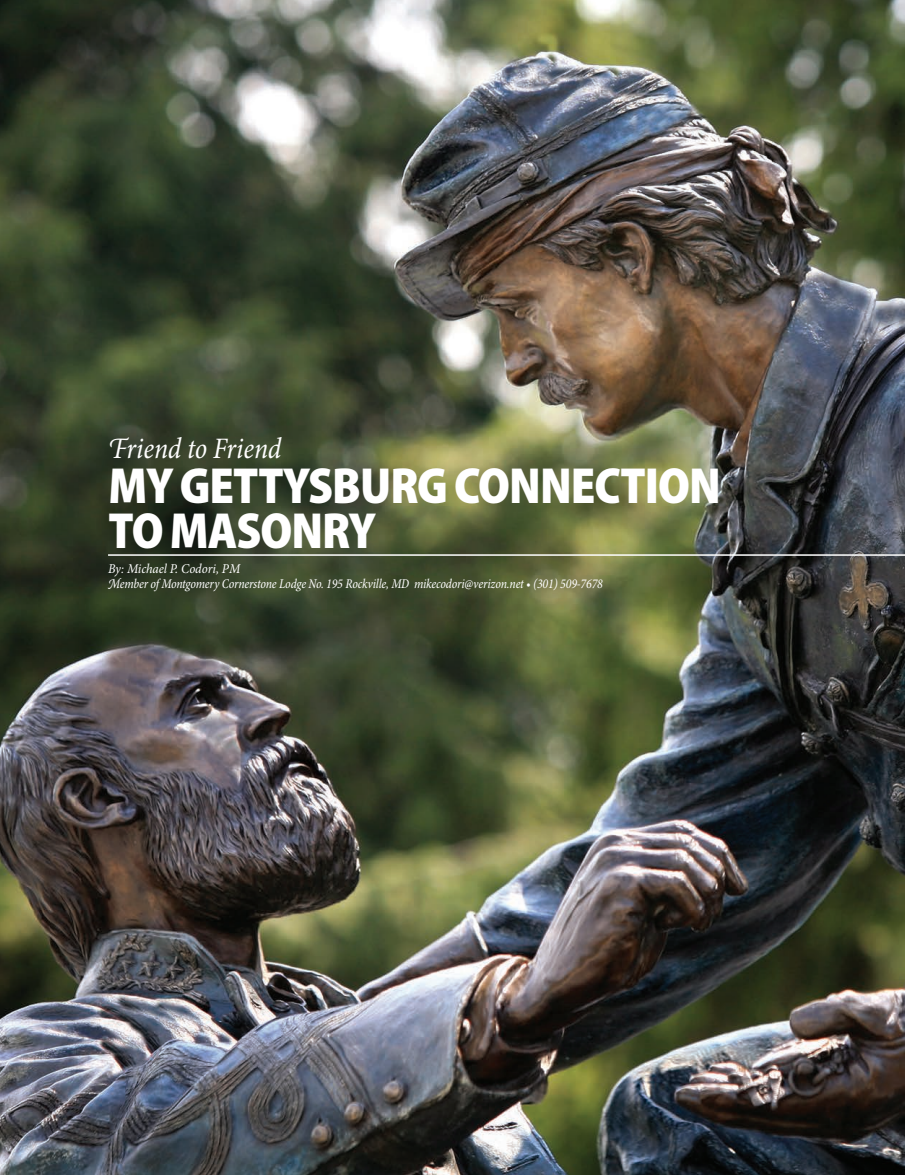
<style>
.page{position:relative;width:905px;height:1175px;background:#fff}
.page>*{position:absolute;margin:0;border:0;box-sizing:border-box;transform-origin:0 0}
.t1{font:900 semi-condensed 51px/45px "Myriad Pro";letter-spacing:-.02em;color:#fff;scale:.95 1}
.t2{font:italic condensed 30px "Minion Pro";letter-spacing:-.005em;color:#fff;scale:.95 1}
.t3{font:italic condensed 13.5px "Minion Pro";letter-spacing:-.015em;color:#fff;scale:.95 1}
.t4{font:italic 13.5px "Minion Pro";letter-spacing:-.005em;color:#fff;scale:.95 1}
</style>
<div class="page">
<img style="left:0;top:0;width:904px;height:1174px">
<hr style="left:108px;top:554px;width:796px;height:2px;background:#fff">
<h2 class="t2" style="left:108px;top:430px;width:184px">Friend to Friend</h2>
<h1 class="t1" style="left:108px;top:463px;width:646px">MY GETTYSBURG CONNECTION<br>TO MASONRY</h1>
<p class="t4" style="left:108px;top:559px;width:141px">By: Michael P. Codori, PM</p>
<p class="t3" style="left:108px;top:576px;width:522px">Member of Montgomery Cornerstone Lodge No. 195 Rockville, MD mikecodori@verizon.net • (301) 509-7678</p>
</div>
